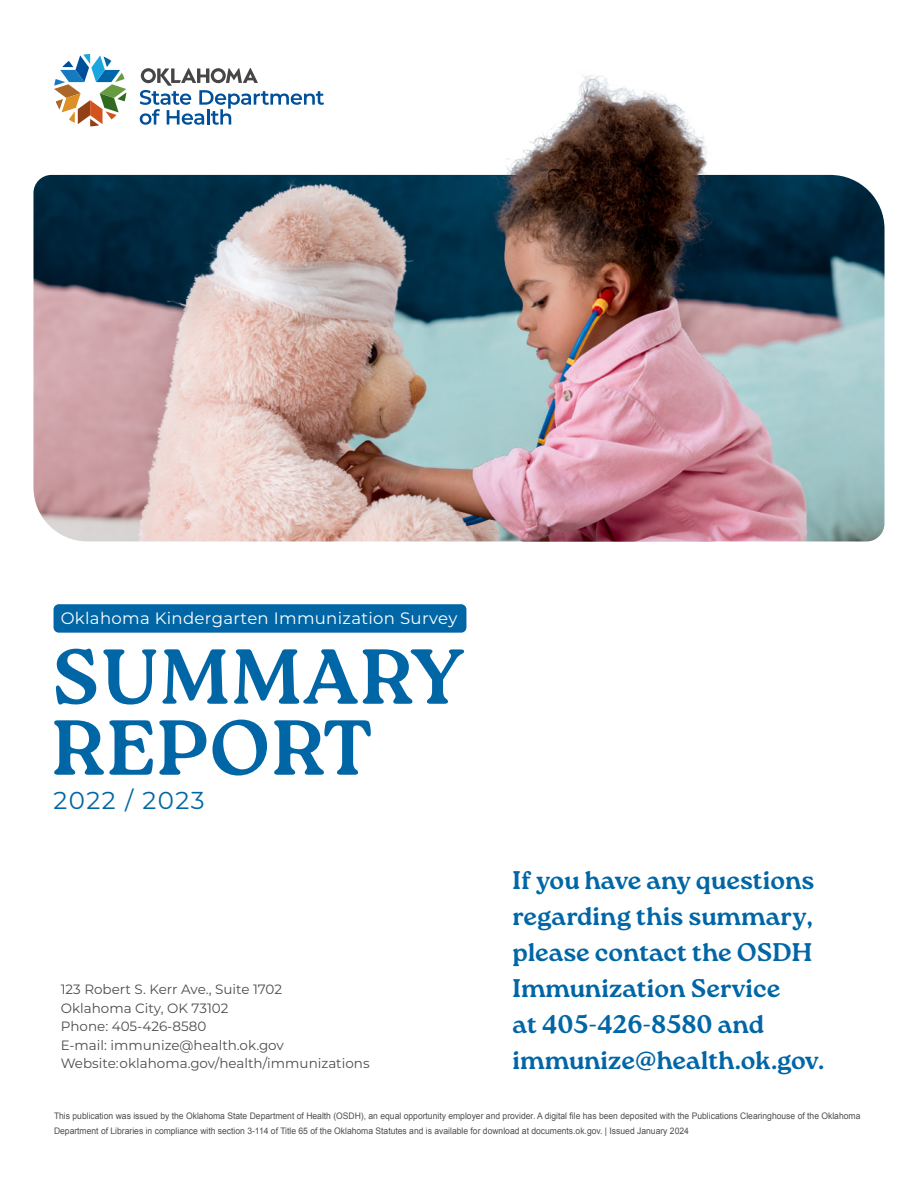
<style>
.page{position:relative;width:918px;height:1188px;background:#fff}
.page>*{position:absolute;margin:0;border:0;box-sizing:border-box;transform-origin:0 0}
.t1{font:700 77.7px/70.9px "Roca";letter-spacing:.02em;color:#0066a6}
.t2{font:700 25.5px/36px "Roca";color:#0066a6}
.t3{font:24.45px "Montserrat";letter-spacing:.06em;color:#0066a6}
.t4{font:16.5px "Montserrat";letter-spacing:.02em;color:#fff}
.t5{font:13.5px/18.6px "Montserrat";color:#4d4d4f}
.t6{font:9px/15px "Arial";color:#4d4d4f;scale:.95 1}
</style>
<div class="page">
<div style="left:54px;top:604px;width:412px;height:29px;background:#0066a6;border-radius:5px"></div>
<svg style="left:54px;top:54px;width:72px;height:72px"></svg>
<svg style="left:140px;top:68px;width:184px;height:57px"></svg>
<img style="left:33px;top:175px;width:852px;height:366px">
<img style="left:465px;top:75px;width:264px;height:466px">
<h3 class="t4" style="left:61px;top:607px;width:398px">Oklahoma Kindergarten Immunization Survey</h3>
<h1 class="t1" style="left:52px;top:641px;width:414px">SUMMARY<br>REPORT</h1>
<h3 class="t3" style="left:54px;top:783px;width:153px">2022 / 2023</h3>
<h3 class="t5" style="left:61px;top:979px;width:310px">123 Robert S. Kerr Ave., Suite 1702<br>Oklahoma City, OK 73102<br>Phone: 405-426-8580<br>E-mail: immunize@health.ok.gov<br>Website: oklahoma.gov/health/immunizations</h3>
<h2 class="t2" style="left:513px;top:862px;width:313px">If you have any questions regarding this summary, please contact the OSDH<br>Immunization Service<br>at 405-426-8580 and immunize@health.ok.gov.</h2>
<p class="t6" style="left:54px;top:1108px;width:850px">This publication was issued by the Oklahoma State Department of Health (OSDH), an equal opportunity employer and provider. A digital file has been deposited with the Publications Clearinghouse of the Oklahoma<br>Department of Libraries in compliance with section 3-114 of Title 65 of the Oklahoma Statutes and is available for download at documents.ok.gov. | Issued January 2024</p>
</div>
